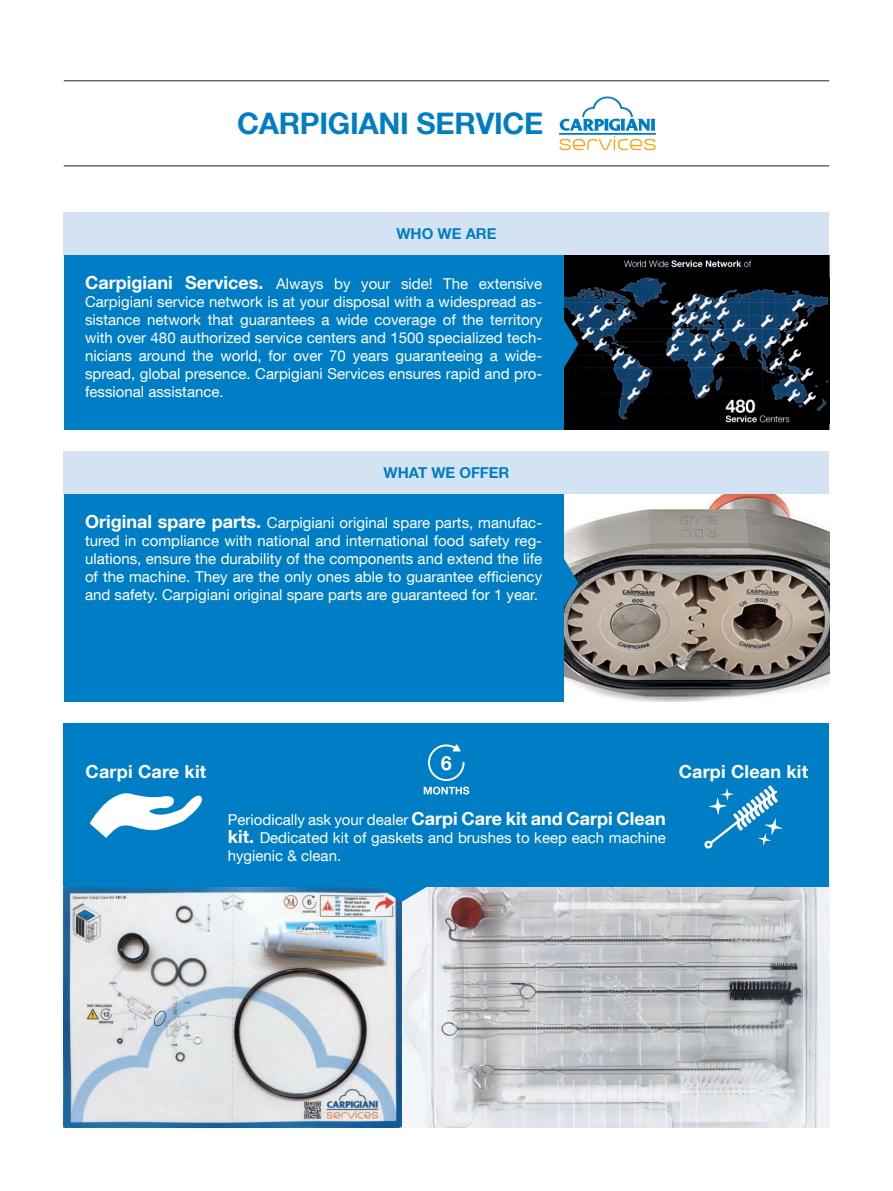
<style>
.page{position:relative;width:893px;height:1191px;background:#fff}
.page>*{position:absolute;margin:0;border:0;box-sizing:border-box;transform-origin:0 0}
.t1{font:700 29.7px "Helvetica Neue LT Com";letter-spacing:-.01em;color:#007ec5}
.t2{font:700 18px "Helvetica Neue LT Com";letter-spacing:.01em;color:#fff}
.t3{font:15px/18px "Helvetica Neue LT Com";color:#fff;text-align:justify}
.t4{font:700 15px "Helvetica Neue LT Com";color:#007ec5}
.s1{font-weight:700;font-size:18px}
</style>
<div class="page">
<img style="left:64px;top:887px;width:765px;height:240px">
<svg style="left:559px;top:96px;width:97px;height:54px"></svg>
<hr style="left:64px;top:80px;width:765px;height:1px;background:#231f20">
<hr style="left:64px;top:165px;width:765px;height:1px;background:#231f20">
<img style="left:563px;top:255px;width:266px;height:174px">
<img style="left:563px;top:493px;width:266px;height:209px">
<div style="left:64px;top:255px;width:499px;height:174px;background:#007ec5"></div>
<div style="left:64px;top:493px;width:499px;height:209px;background:#007ec5"></div>
<svg style="left:563px;top:319px;width:15px;height:50px"></svg>
<svg style="left:563px;top:558px;width:15px;height:49px"></svg>
<div style="left:64px;top:213px;width:765px;height:42px;background:#d4e3f4"></div>
<div style="left:64px;top:451px;width:765px;height:42px;background:#d4e3f4"></div>
<svg style="left:377px;top:887px;width:50px;height:14px"></svg>
<div style="left:64px;top:723px;width:765px;height:164px;background:#007ec5"></div>
<svg style="left:90px;top:793px;width:112px;height:45px"></svg>
<svg style="left:704px;top:785px;width:79px;height:63px"></svg>
<svg style="left:424px;top:744px;width:45px;height:50px"></svg>
<h1 class="t1" style="left:237px;top:105px;width:308px">CARPIGIANI SERVICE</h1>
<p class="t4" style="left:396px;top:224px;width:101px">WHO WE ARE</p>
<p class="t3" style="left:85px;top:275px;width:459px"><span class="s1">Carpigiani Services.</span> Always by your side! The extensive Carpigiani service network is at your disposal with a widespread as&shy;sistance network that guarantees a wide coverage of the territory with over 480 authorized service centers and 1500 specialized tech&shy;nicians around the world, for over 70 years guaranteeing a wide&shy;spread, global presence. Carpigiani Services ensures rapid and pro&shy;fessional assistance.</p>
<p class="t4" style="left:384px;top:463px;width:127px">WHAT WE OFFER</p>
<p class="t3" style="left:85px;top:513px;width:459px"><span class="s1">Original spare parts.</span> Carpigiani original spare parts, manufac&shy;tured in compliance with national and international food safety reg&shy;ulations, ensure the durability of the components and extend the life of the machine. They are the only ones able to guarantee efficiency and safety. Carpigiani original spare parts are guaranteed for 1 year.</p>
<p class="t2" style="left:86px;top:760px;width:122px">Carpi Care kit</p>
<p class="t2" style="left:679px;top:760px;width:131px">Carpi Clean kit</p>
<p class="t3" style="left:228px;top:810px;width:440px">Periodically ask your dealer <span class="s1">Carpi Care kit and Carpi Clean kit.</span> Dedicated kit of gaskets and brushes to keep each machine hygienic &amp; clean.</p>
</div>
